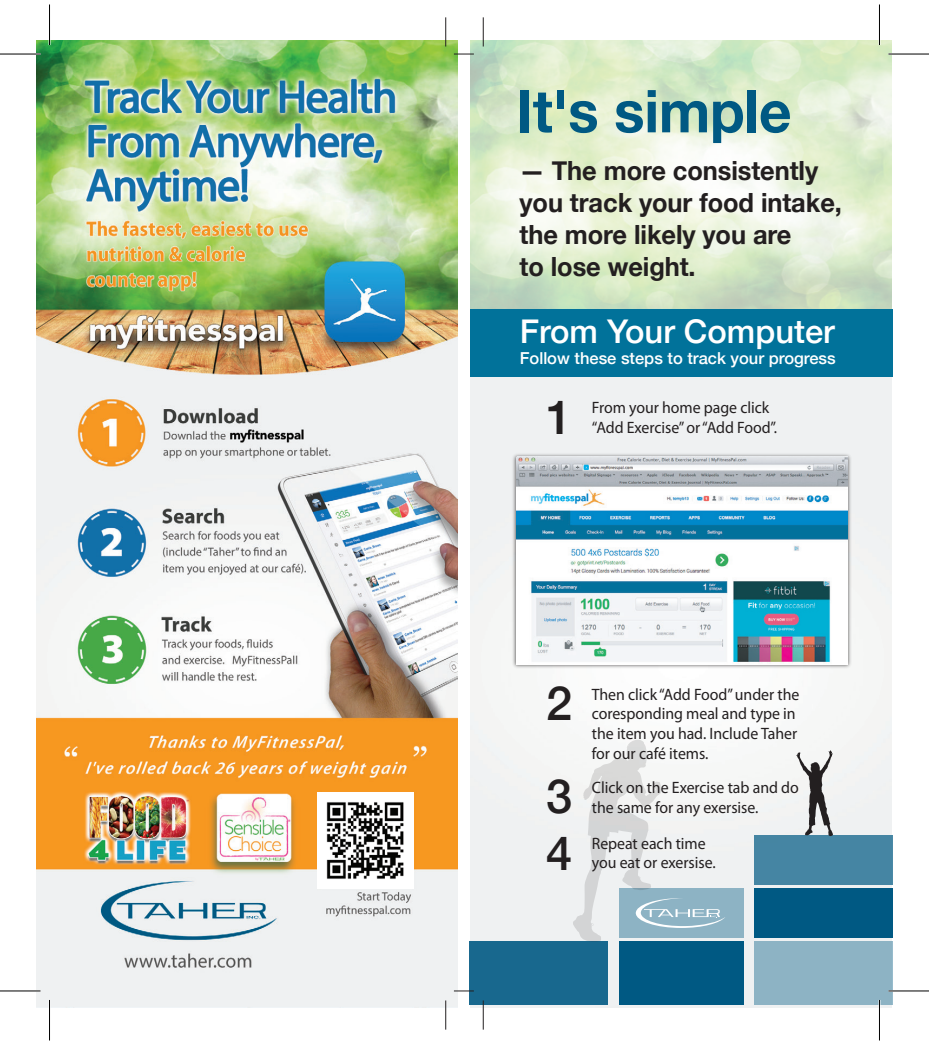
<style>
.page{position:relative;width:929px;height:1045px;background:#fff}
.page>*{position:absolute;margin:0;border:0;box-sizing:border-box;transform-origin:0 0}
.t1{font:700 59.1px "Helvetica Neue";letter-spacing:-.005em;color:#005983;scale:.96 1}
.t2{font:500 46.95px/93.2px "Helvetica Neue";color:#231f20}
.t3{font:500 32.7px "Helvetica Neue";color:#fff}
.t4{font:700 26.4px/31.8px "Helvetica Neue";letter-spacing:-.005em;color:#231f20;scale:.96 1}
.t5{font:16.5px/19.8px "Myriad Pro";letter-spacing:-.005em;color:#231f20;scale:.96 1}
.t6{font:500 16.5px "Helvetica Neue";color:#fff}
</style>
<div class="page">
<div style="left:470px;top:376px;width:421px;height:631px;background:#eff1f2"></div>
<div style="left:470px;top:309px;width:422px;height:67px;background:#01729a"></div>
<div style="left:754px;top:835px;width:138px;height:49px;background:#4585a3"></div>
<div style="left:754px;top:888px;width:138px;height:49px;background:#005983"></div>
<div style="left:619px;top:888px;width:124px;height:49px;background:#8db3c4"></div>
<div style="left:754px;top:941px;width:138px;height:63px;background:#8db3c4"></div>
<div style="left:619px;top:941px;width:124px;height:63px;background:#005983"></div>
<div style="left:470px;top:941px;width:138px;height:63px;background:#18688e"></div>
<img style="left:511px;top:451px;width:342px;height:424px">
<img style="left:516px;top:457px;width:332px;height:207px">
<svg style="left:573px;top:739px;width:152px;height:202px"></svg>
<svg style="left:796px;top:750px;width:37px;height:86px"></svg>
<img style="left:36px;top:40px;width:421px;height:967px">
<svg style="left:470px;top:40px;width:422px;height:269px;background:#dfedd1"></svg>
<svg style="left:445px;top:17px;width:1px;height:29px"></svg>
<svg style="left:483px;top:17px;width:1px;height:29px"></svg>
<svg style="left:445px;top:1000px;width:1px;height:29px"></svg>
<svg style="left:483px;top:1000px;width:1px;height:29px"></svg>
<svg style="left:454px;top:54px;width:20px;height:1px"></svg>
<svg style="left:454px;top:990px;width:20px;height:1px"></svg>
<img style="left:318px;top:792px;width:95px;height:95px">
<hr style="left:0;top:53px;width:40px;height:2px;background:#fff">
<hr style="left:888px;top:53px;width:40px;height:2px;background:#fff">
<hr style="left:0;top:989px;width:40px;height:2px;background:#fff">
<hr style="left:888px;top:989px;width:40px;height:2px;background:#fff">
<hr style="left:878px;top:4px;width:2px;height:41px;background:#fff">
<hr style="left:878px;top:999px;width:2px;height:41px;background:#fff">
<hr style="left:0;top:54px;width:40px;height:1px;background:#000">
<hr style="left:888px;top:54px;width:40px;height:1px;background:#000">
<hr style="left:0;top:990px;width:40px;height:1px;background:#000">
<hr style="left:888px;top:990px;width:40px;height:1px;background:#000">
<hr style="left:49px;top:4px;width:1px;height:41px;background:#000">
<hr style="left:49px;top:999px;width:1px;height:41px;background:#000">
<hr style="left:879px;top:4px;width:1px;height:41px;background:#000">
<hr style="left:879px;top:999px;width:1px;height:41px;background:#000">
<h1 class="t1" style="left:516px;top:65px;width:288px">It's simple</h1>
<h3 class="t4" style="left:519px;top:156px;width:337px">— The more consistently you track your food intake, the more likely you are<br>to lose weight.</h3>
<h3 class="t3" style="left:519px;top:305px;width:316px">From Your Computer</h3>
<p class="t6" style="left:519px;top:345px;width:317px">Follow these steps to track your progress</p>
<h2 class="t2" style="left:546px;top:368px;width:28px">1</h2>
<p class="t5" style="left:592px;top:397px;width:194px">From your home page click “Add Exercise”or“Add Food”.</p>
<h2 class="t2" style="left:546px;top:655px;width:28px">2<br>3</h2>
<h2 class="t2" style="left:546px;top:804px;width:28px">4</h2>
<p class="t5" style="left:592px;top:683px;width:218px">Then click “Add Food” under the coresponding meal and type in the item you had. Include Taher for our café items.</p>
<p class="t5" style="left:592px;top:777px;width:217px">Click on the Exercise tab and do the same for any exersise.</p>
<p class="t5" style="left:592px;top:832px;width:120px">Repeat each time</p>
<p class="t5" style="left:592px;top:852px;width:130px">you eat or exersise.</p>
</div>
